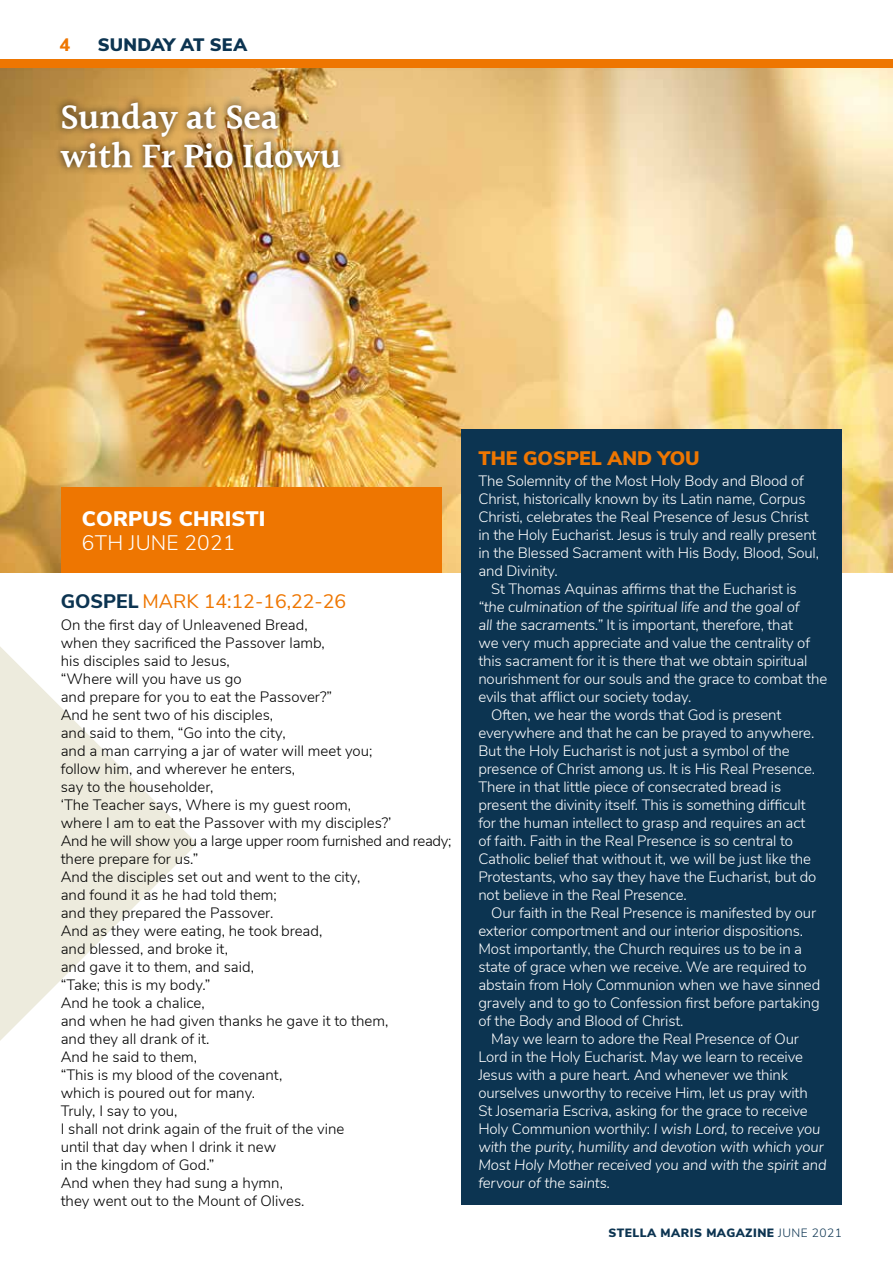
<style>
.page{position:relative;width:893px;height:1263px;background:#fff}
.page>*{position:absolute;margin:0;border:0;box-sizing:border-box;transform-origin:0 0}
.t1{font:600 36px/39px "Halant";letter-spacing:-.01em;color:#fff}
.t2{font:900 21px "Nunito Sans";letter-spacing:.01em;color:#fff}
.t3{font:300 21px "Nunito Sans";letter-spacing:.01em;color:#fff}
.t4{font:19.5px "Nunito Sans";color:#ee7601}
.t5{font:900 19.5px "Nunito Sans";color:#ee7601}
.t6{font:900 18px "Nunito Sans";letter-spacing:.01em;color:#0c3451}
.t7{font:800 18px "Nunito Sans";color:#ee7601}
.t8{font:300 15px/18px "Nunito Sans";letter-spacing:-.01em;color:#fff}
.t9{font:300 15px/18px "Nunito Sans";color:#000}
.t10{font:italic 300 15px "Nunito Sans";letter-spacing:-.01em;color:#fff}
.t11{font:900 12px "Nunito Sans";letter-spacing:.04em;color:#0c3451}
.s1{font-weight:800;color:#0c3451}
.s2{font-style:italic}
.s3{font-weight:300}
</style>
<div class="page">
<hr style="left:892px;top:0;width:1px;height:1263px;background:#0c3451">
<svg style="left:0;top:647px;width:197px;height:394px"></svg>
<img style="left:0;top:68px;width:893px;height:505px">
<div style="left:0;top:60px;width:893px;height:8px;background:#ee7601"></div>
<div style="left:461px;top:429px;width:381px;height:776px;background:#0c3451"></div>
<div style="left:61px;top:487px;width:380px;height:86px;background:#ee7601"></div>
<div style="left:53px;top:94px;width:295px;height:82px;background:#000;opacity:.75"></div>
<p class="t7" style="left:60px;top:32px;width:12px">4</p>
<p class="t6" style="left:98px;top:32px;width:151px">SUNDAY AT SEA</p>
<h1 class="t1" style="left:60px;top:100px;width:283px">Sunday at Sea with Fr Pio Idowu</h1>
<h2 class="t2" style="left:82px;top:503px;width:185px">CORPUS CHRISTI</h2>
<h2 class="t3" style="left:82px;top:527px;width:155px">6TH JUNE 2021</h2>
<h3 class="t4" style="left:61px;top:586px;width:287px"><span class="s1">GOSPEL</span> MARK 14:12-16,22-26</h3>
<p class="t9" style="left:61px;top:615px;width:392px">On the first day of Unleavened Bread,<br>when they sacrificed the Passover lamb,<br>his disciples said to Jesus,<br>“Where will you have us go<br>and prepare for you to eat the Passover?”<br>And he sent two of his disciples,<br>and said to them, “Go into the city,<br>and a man carrying a jar of water will meet you;<br>follow him, and wherever he enters,<br>say to the householder,<br>‘The Teacher says, Where is my guest room,<br>where I am to eat the Passover with my disciples?’<br>And he will show you a large upper room furnished and ready; there prepare for us.”<br>And the disciples set out and went to the city,<br>and found it as he had told them;<br>and they prepared the Passover.<br>And as they were eating, he took bread,<br>and blessed, and broke it,<br>and gave it to them, and said,<br>“Take; this is my body.”<br>And he took a chalice,<br>and when he had given thanks he gave it to them,<br>and they all drank of it.<br>And he said to them,<br>“This is my blood of the covenant,<br>which is poured out for many.<br>Truly, I say to you,<br>I shall not drink again of the fruit of the vine<br>until that day when I drink it new<br>in the kingdom of God.”<br>And when they had sung a hymn,<br>they went out to the Mount of Olives.</p>
<h3 class="t5" style="left:478px;top:444px;width:223px">THE GOSPEL AND YOU</h3>
<p class="t8" style="left:478px;top:471px;width:342px">The Solemnity of the Most Holy Body and Blood of Christ, historically known by its Latin name, Corpus Christi, celebrates the Real Presence of Jesus Christ in the Holy Eucharist. Jesus is truly and really present in the Blessed Sacrament with His Body, Blood, Soul, and Divinity.</p>
<p class="t8" style="left:491px;top:579px;width:307px">St Thomas Aquinas affirms that the Eucharist is</p>
<p class="t10" style="left:478px;top:596px;width:323px">“the culmination of the spiritual life and the goal of</p>
<p class="t8" style="left:478px;top:615px;width:316px"><span class="s2">all the sacraments.”</span> It is important, therefore, that</p>
<p class="t8" style="left:478px;top:633px;width:333px">we very much appreciate and value the centrality of</p>
<p class="t8" style="left:478px;top:651px;width:331px">this sacrament for it is there that we obtain spiritual</p>
<p class="t8" style="left:478px;top:669px;width:350px">nourishment for our souls and the grace to combat the</p>
<p class="t8" style="left:478px;top:687px;width:214px">evils that afflict our society today.</p>
<p class="t8" style="left:491px;top:705px;width:292px">Often, we hear the words that God is present</p>
<p class="t8" style="left:478px;top:723px;width:337px">everywhere and that he can be prayed to anywhere.</p>
<p class="t8" style="left:478px;top:741px;width:313px">But the Holy Eucharist is not just a symbol of the</p>
<p class="t8" style="left:478px;top:759px;width:338px">presence of Christ among us. It is His Real Presence.</p>
<p class="t8" style="left:478px;top:777px;width:304px">There in that little piece of consecrated bread is</p>
<p class="t8" style="left:478px;top:795px;width:329px">present the divinity itself. This is something difficult</p>
<p class="t8" style="left:478px;top:813px;width:328px">for the human intellect to grasp and requires an act</p>
<p class="t8" style="left:478px;top:831px;width:316px">of faith. Faith in the Real Presence is so central to</p>
<p class="t8" style="left:478px;top:849px;width:334px">Catholic belief that without it, we will be just like the</p>
<p class="t8" style="left:478px;top:867px;width:339px">Protestants, who say they have the Eucharist, but do</p>
<p class="t8" style="left:478px;top:885px;width:210px">not believe in the Real Presence.</p>
<p class="t8" style="left:491px;top:903px;width:326px">Our faith in the Real Presence is manifested by our</p>
<p class="t8" style="left:478px;top:921px;width:326px">exterior comportment and our interior dispositions.</p>
<p class="t8" style="left:478px;top:939px;width:325px">Most importantly, the Church requires us to be in a</p>
<p class="t8" style="left:478px;top:957px;width:330px">state of grace when we receive. We are required to</p>
<p class="t8" style="left:478px;top:975px;width:343px">abstain from Holy Communion when we have sinned</p>
<p class="t8" style="left:478px;top:993px;width:343px">gravely and to go to Confession first before partaking</p>
<p class="t8" style="left:478px;top:1011px;width:207px">of the Body and Blood of Christ.</p>
<p class="t8" style="left:491px;top:1029px;width:309px">May we learn to adore the Real Presence of Our</p>
<p class="t8" style="left:478px;top:1047px;width:326px">Lord in the Holy Eucharist. May we learn to receive</p>
<p class="t8" style="left:478px;top:1065px;width:311px">Jesus with a pure heart. And whenever we think</p>
<p class="t8" style="left:478px;top:1083px;width:331px">ourselves unworthy to receive Him, let us pray with</p>
<p class="t8" style="left:478px;top:1101px;width:331px">St Josemaria Escriva, asking for the grace to receive</p>
<p class="t8" style="left:478px;top:1119px;width:344px">Holy Communion worthily: <span class="s2">I wish Lord, to receive you</span></p>
<p class="t10" style="left:478px;top:1136px;width:347px">with the purity, humility and devotion with which your</p>
<p class="t10" style="left:478px;top:1154px;width:350px">Most Holy Mother received you and with the spirit and</p>
<p class="t10" style="left:478px;top:1172px;width:133px">fervour of the saints.</p>
<p class="t11" style="left:608px;top:1224px;width:235px">STELLA MARIS MAGAZINE <span class="s3">JUNE 2021</span></p>
</div>
